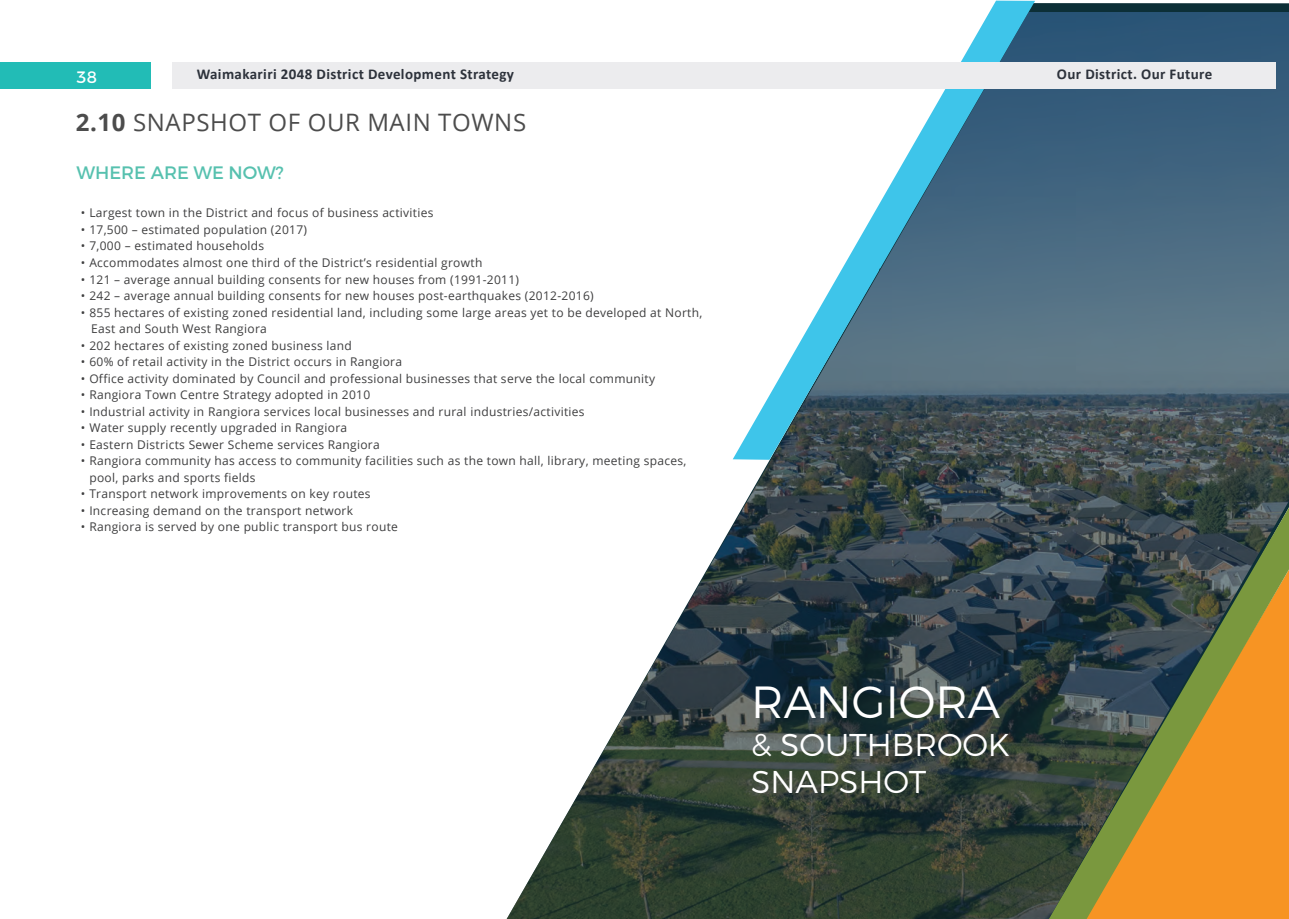
<style>
.page{position:relative;width:1289px;height:919px;background:#fff}
.page>*{position:absolute;margin:0;border:0;box-sizing:border-box;transform-origin:0 0}
.t1{font:300 45px "Montserrat";color:#fff}
.t2{font:300 31.5px/37.8px "Montserrat";color:#fff}
.t3{font:24px "Open Sans";letter-spacing:.025em;color:#4c4c4c}
.t4{font:18px "Montserrat";color:#57c1af}
.t5{font:16.5px "Montserrat";color:#fff}
.t6{font:700 15px "Calibri";letter-spacing:.025em;color:#2d323b}
.t7{font:12px/16.5px "Open Sans";letter-spacing:.025em;color:#3e3e3f}
.s1{font-weight:700}
</style>
<div class="page">
<img style="left:507px;top:12px;width:781px;height:906px">
<div style="left:173px;top:62px;width:1103px;height:27px;background:#ececee"></div>
<div style="left:1px;top:62px;width:150px;height:27px;background:#22bcb6"></div>
<h3 class="t5" style="left:77px;top:67px;width:22px">38</h3>
<p class="t6" style="left:197px;top:65px;width:319px">Waimakariri 2048 District Development Strategy</p>
<p class="t6" style="left:1056px;top:65px;width:157px">Our District. Our Future</p>
<p class="t7" style="left:80px;top:109px;width:204px">• 2.10 Snapshot of our main towns</p>
<h3 class="t3" style="left:76px;top:106px;width:452px"><span class="s1">2.10</span> SNAPSHOT OF OUR MAIN TOWNS</h3>
<h3 class="t4" style="left:77px;top:162px;width:209px">WHERE ARE WE NOW?</h3>
<p class="t7" style="left:81px;top:204px;width:354px">• Largest town in the District and focus of business activities</p>
<p class="t7" style="left:81px;top:221px;width:228px">• 17,500 – estimated population (2017)</p>
<p class="t7" style="left:81px;top:237px;width:185px">• 7,000 – estimated households</p>
<p class="t7" style="left:81px;top:254px;width:403px">• Accommodates almost one third of the District’s residential growth</p>
<p class="t7" style="left:81px;top:270px;width:440px">• 121 – average annual building consents for new houses from (1991-2011)</p>
<p class="t7" style="left:81px;top:287px;width:514px">• 242 – average annual building consents for new houses post-earthquakes (2012-2016)</p>
<p class="t7" style="left:91px;top:303px;width:612px;text-indent:-10px">• 855 hectares of existing zoned residential land, including some large areas yet to be developed at North,<br>East and South West Rangiora</p>
<p class="t7" style="left:81px;top:336px;width:272px">• 202 hectares of existing zoned business land</p>
<p class="t7" style="left:81px;top:353px;width:323px">• 60% of retail activity in the District occurs in Rangiora</p>
<p class="t7" style="left:81px;top:369px;width:575px">• Office activity dominated by Council and professional businesses that serve the local community</p>
<p class="t7" style="left:81px;top:386px;width:291px">• Rangiora Town Centre Strategy adopted in 2010</p>
<p class="t7" style="left:81px;top:402px;width:505px">• Industrial activity in Rangiora services local businesses and rural industries/activities</p>
<p class="t7" style="left:81px;top:419px;width:268px">• Water supply recently upgraded in Rangiora</p>
<p class="t7" style="left:81px;top:435px;width:300px">• Eastern Districts Sewer Scheme services Rangiora</p>
<p class="t7" style="left:89px;top:452px;width:598px;text-indent:-9px">• Rangiora community has access to community facilities such as the town hall, library, meeting spaces, pool, parks and sports fields</p>
<p class="t7" style="left:81px;top:485px;width:291px">• Transport network improvements on key routes</p>
<p class="t7" style="left:81px;top:501px;width:274px">• Increasing demand on the transport network</p>
<p class="t7" style="left:81px;top:518px;width:319px">• Rangiora is served by one public transport bus route</p>
<h1 class="t1" style="left:751px;top:674px;width:251px">RANGIORA</h1>
<h2 class="t2" style="left:751px;top:724px;width:260px">&amp; SOUTHBROOK<br>SNAPSHOT</h2>
</div>
